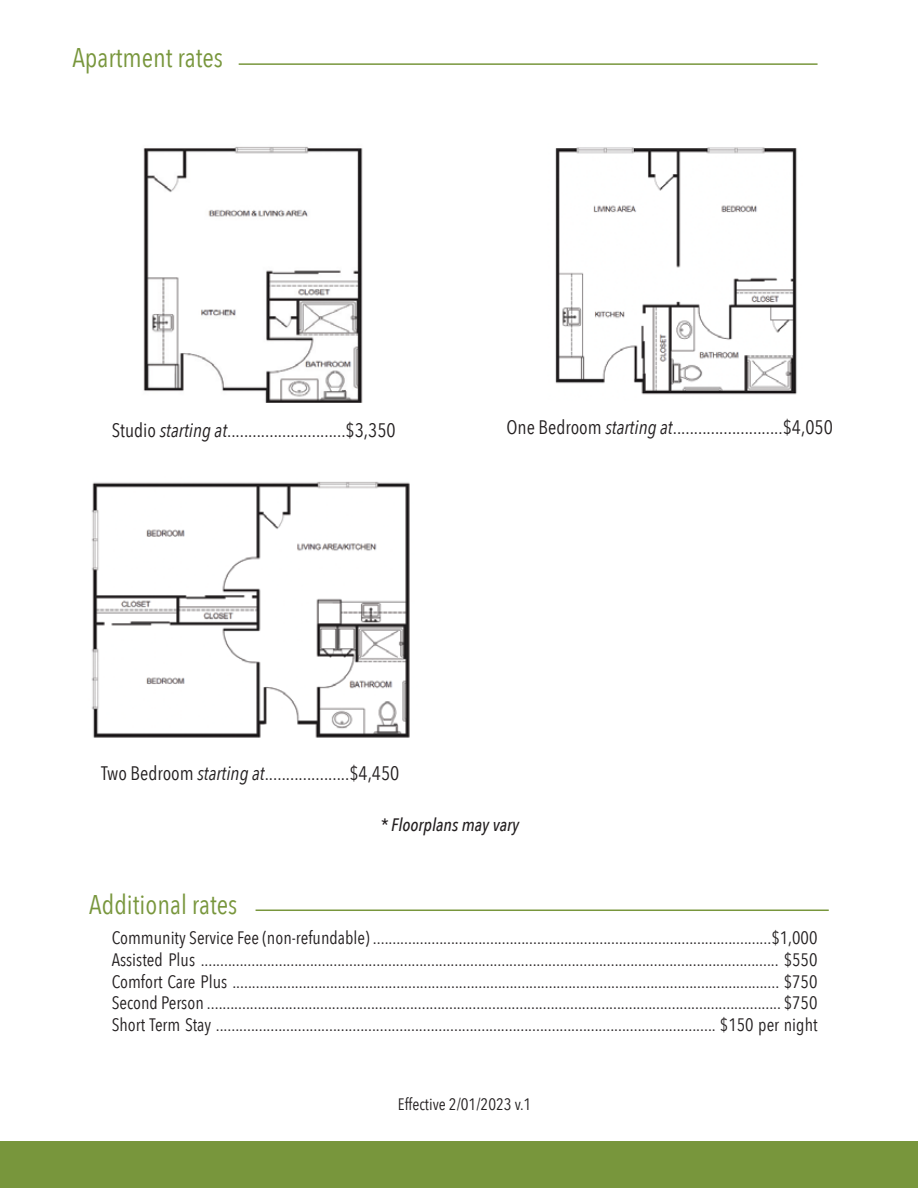
<style>
.page{position:relative;width:918px;height:1188px;background:#fff}
.page>*{position:absolute;margin:0;border:0;box-sizing:border-box;transform-origin:0 0}
.t1{font:27px "Avenir Next Condensed";color:#78963c}
.t2{font:19.5px "Avenir Next Condensed";color:#231f20}
.t3{font:18px/21.6px "Avenir Next Condensed";color:#231f20;text-align:justify}
.t4{font:italic 500 18px "Avenir Next Condensed";color:#231f20}
.t5{font:16.5px "Avenir Next Condensed";color:#231f20}
.s1{font-style:italic}
</style>
<div class="page">
<div style="left:0;top:1141px;width:918px;height:47px;background:#78963c"></div>
<img style="left:143px;top:146px;width:220px;height:256px">
<img style="left:555px;top:147px;width:242px;height:248px">
<hr style="left:239px;top:63px;width:579px;height:2px;background:#78963c">
<hr style="left:256px;top:910px;width:573px;height:1px;background:#78963c">
<img style="left:91px;top:481px;width:319px;height:257px">
<h1 class="t1" style="left:72px;top:35px;width:152px">Apartment rates</h1>
<p class="t2" style="left:112px;top:413px;width:285px">Studio <span class="s1">starting at</span>............................$3,350</p>
<p class="t2" style="left:507px;top:411px;width:328px">One Bedroom <span class="s1">starting at</span>..........................$4,050</p>
<p class="t2" style="left:101px;top:756px;width:300px">Two Bedroom <span class="s1">starting at</span>....................$4,450</p>
<p class="t4" style="left:380px;top:814px;width:140px">* Floorplans may vary</p>
<h1 class="t1" style="left:89px;top:881px;width:150px">Additional rates</h1>
<p class="t3" style="left:112px;top:926px;width:707px">Community Service Fee (non-refundable) ......................................................................................................$1,000<br>Assisted Plus .................................................................................................................................................... $550<br>Comfort Care Plus ............................................................................................................................................ $750<br>Second Person ................................................................................................................................................... $750<br>Short Term Stay ................................................................................................................................ $150 per night</p>
<p class="t5" style="left:398px;top:1090px;width:135px">Effective 2/01/2023 v.1</p>
</div>
